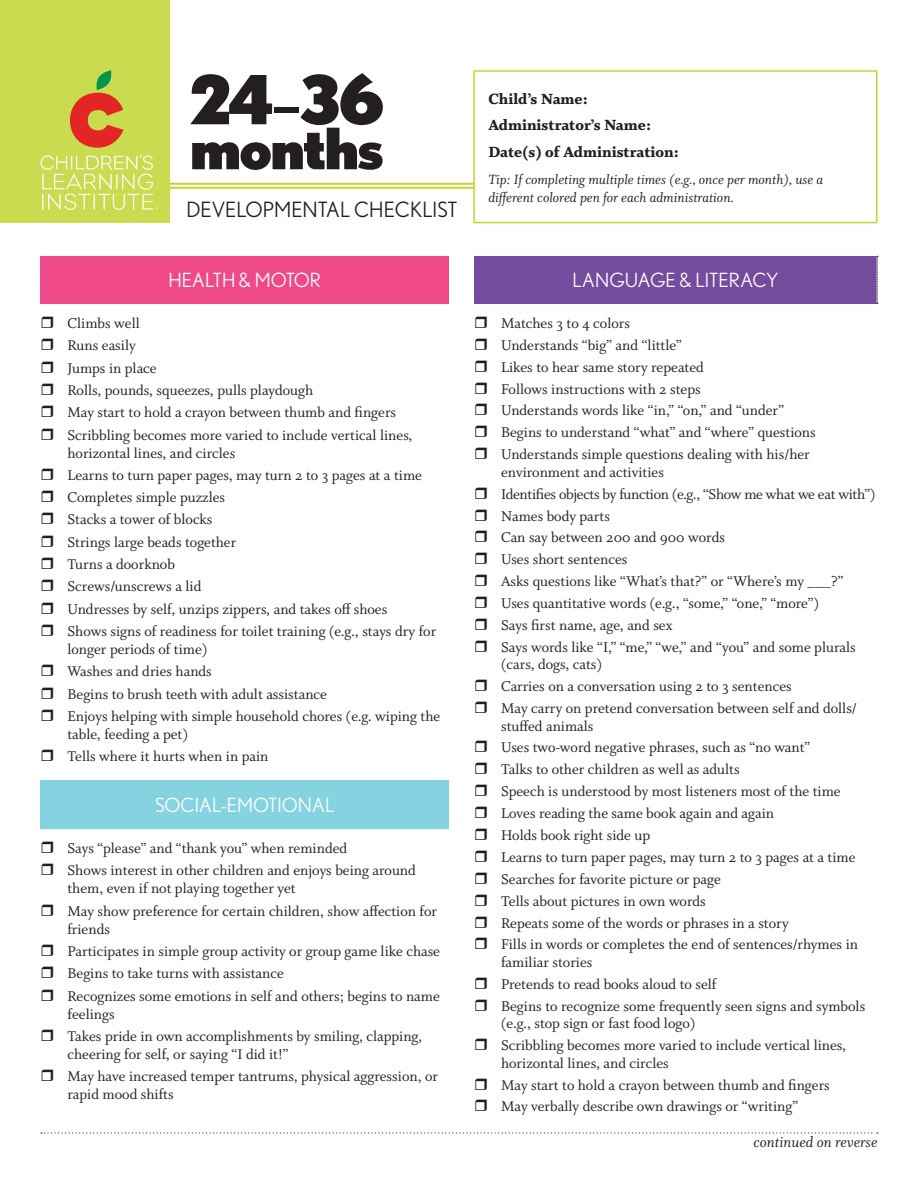
<style>
.page{position:relative;width:918px;height:1188px;background:#fff}
.page>*{position:absolute;margin:0;border:0;box-sizing:border-box;transform-origin:0 0}
.t1{font:900 67.5px "Nobel";color:#231f20}
.t2{font:900 57px "Nobel";letter-spacing:-.03em;color:#231f20}
.t3{font:21px "Nobel";color:#231f20}
.t4{font:19.5px "Nobel";color:#fff}
.t5{font:16.5px/26.7px "Whitman Black Os F";color:#231f20}
.t6{font:16.5px "Whitman Italic Os F";color:#231f20}
.t7{font:15.75px/21.9px "Whitman Roman Os F";color:#231f20}
.t8{font:15px/18px "Whitman Italic Os F";color:#231f20}
.s1{font-weight:400}
</style>
<div class="page">
<div style="left:0;top:0;width:170px;height:223px;background:#c9db4f"></div>
<hr style="left:170px;top:183px;width:304px;height:2px;background:#c1d72f">
<hr style="left:170px;top:187px;width:304px;height:2px;background:#c1d72f">
<div style="left:40px;top:256px;width:409px;height:47px;background:#ef4987"></div>
<div style="left:474px;top:256px;width:403px;height:47px;background:#754b9e"></div>
<svg style="left:877px;top:256px;width:1px;height:48px"></svg>
<div style="left:40px;top:780px;width:409px;height:48px;background:#85d3e1"></div>
<hr style="left:40px;top:828px;width:409px;height:1px;background:#85d3e1">
<div style="left:473px;top:70px;width:405px;height:153px;border:2px solid #c1d72f"></div>
<svg style="left:70px;top:70px;width:54px;height:78px"></svg>
<svg style="left:40px;top:155px;width:119px;height:55px"></svg>
<svg style="left:41px;top:1132px;width:832px;height:2px"></svg>
<h1 class="t1" style="left:190px;top:59px;width:196px">24<span class="s1">–</span>36</h1>
<h2 class="t2" style="left:190px;top:114px;width:195px">months</h2>
<h3 class="t3" style="left:186px;top:198px;width:273px">DEVELOPMENTAL CHECKLIST</h3>
<p class="t4" style="left:168px;top:269px;width:154px">HEALTH &amp; MOTOR</p>
<p class="t7" style="left:67px;top:312px;width:347px;line-height:22.4px">Climbs well<br>Runs easily<br>Jumps in place<br>Rolls, pounds, squeezes, pulls playdough<br>May start to hold a crayon between thumb and fingers<br>Scribbling becomes more varied to include vertical lines,</p>
<p class="t7" style="left:67px;top:442px;width:370px;line-height:22.4px">horizontal lines, and circles<br>Learns to turn paper pages, may turn 2 to 3 pages at a time Completes simple puzzles<br>Stacks a tower of blocks<br>Strings large beads together<br>Turns a doorknob<br>Screws/unscrews a lid<br>Undresses by self, unzips zippers, and takes off shoes<br>Shows signs of readiness for toilet training (e.g., stays dry for</p>
<p class="t7" style="left:67px;top:638px;width:374px;line-height:22.4px">longer periods of time)<br>Washes and dries hands<br>Begins to brush teeth with adult assistance<br>Enjoys helping with simple household chores (e.g. wiping the</p>
<p class="t7" style="left:67px;top:723px;width:202px;line-height:22.4px">table, feeding a pet)<br>Tells where it hurts when in pain</p>
<p class="t4" style="left:155px;top:794px;width:181px">SOCIAL-EMOTIONAL</p>
<p class="t7" style="left:67px;top:837px;width:350px;line-height:22.4px">Says “please” and “thank you” when reminded<br>Shows interest in other children and enjoys being around</p>
<p class="t7" style="left:67px;top:878px;width:371px;line-height:22.4px">them, even if not playing together yet<br>May show preference for certain children, show affection for</p>
<p class="t7" style="left:67px;top:918px;width:374px;line-height:22.4px">friends<br>Participates in simple group activity or group game like chase Begins to take turns with assistance<br>Recognizes some emotions in self and others; begins to name</p>
<p class="t7" style="left:67px;top:1003px;width:356px;line-height:22.4px">feelings<br>Takes pride in own accomplishments by smiling, clapping,</p>
<p class="t7" style="left:67px;top:1043px;width:372px;line-height:22.4px">cheering for self, or saying “I did it!”<br>May have increased temper tantrums, physical aggression, or</p>
<p class="t7" style="left:67px;top:1084px;width:108px">rapid mood shifts</p>
<p class="t5" style="left:488px;top:85px;width:192px">Child’s Name:<br>Administrator’s Name:<br>Date(s) of Administration:</p>
<p class="t8" style="left:488px;top:170px;width:336px">Tip: If completing multiple times (e.g., once per month), use a different colored pen for each administration.</p>
<p class="t4" style="left:573px;top:269px;width:208px">LANGUAGE &amp; LITERACY</p>
<p class="t7" style="left:501px;top:312px;width:316px">Matches 3 to 4 colors<br>Understands “big” and “little”<br>Likes to hear same story repeated<br>Follows instructions with 2 steps<br>Understands words like “in,” “on,” and “under” Begins to understand “what” and “where” questions Understands simple questions dealing with his/her</p>
<p class="t7" style="left:501px;top:461px;width:376px">environment and activities<br>Identifies objects by function (e.g., “Show me what we eat with”)<br>Names body parts<br>Can say between 200 and 900 words<br>Uses short sentences<br>Asks questions like “What’s that?” or “Where’s my ___?” Uses quantitative words (e.g., “some,” “one,” “more”)<br>Says first name, age, and sex<br>Says words like “I,” “me,” “we,” and “you” and some plurals</p>
<p class="t7" style="left:501px;top:654px;width:357px">(cars, dogs, cats)<br>Carries on a conversation using 2 to 3 sentences<br>May carry on pretend conversation between self and dolls/</p>
<p class="t7" style="left:501px;top:715px;width:359px">stuffed animals<br>Uses two-word negative phrases, such as “no want”<br>Talks to other children as well as adults<br>Speech is understood by most listeners most of the time Loves reading the same book again and again<br>Holds book right side up<br>Learns to turn paper pages, may turn 2 to 3 pages at a time Searches for favorite picture or page<br>Tells about pictures in own words<br>Repeats some of the words or phrases in a story<br>Fills in words or completes the end of sentences/rhymes in</p>
<p class="t7" style="left:501px;top:951px;width:366px">familiar stories<br>Pretends to read books aloud to self<br>Begins to recognize some frequently seen signs and symbols</p>
<p class="t7" style="left:501px;top:1013px;width:347px">(e.g., stop sign or fast food logo)<br>Scribbling becomes more varied to include vertical lines,</p>
<p class="t7" style="left:501px;top:1052px;width:330px">horizontal lines, and circles<br>May start to hold a crayon between thumb and fingers<br>May verbally describe own drawings or “writing”</p>
<p class="t6" style="left:754px;top:1133px;width:125px">continued on reverse</p>
</div>
